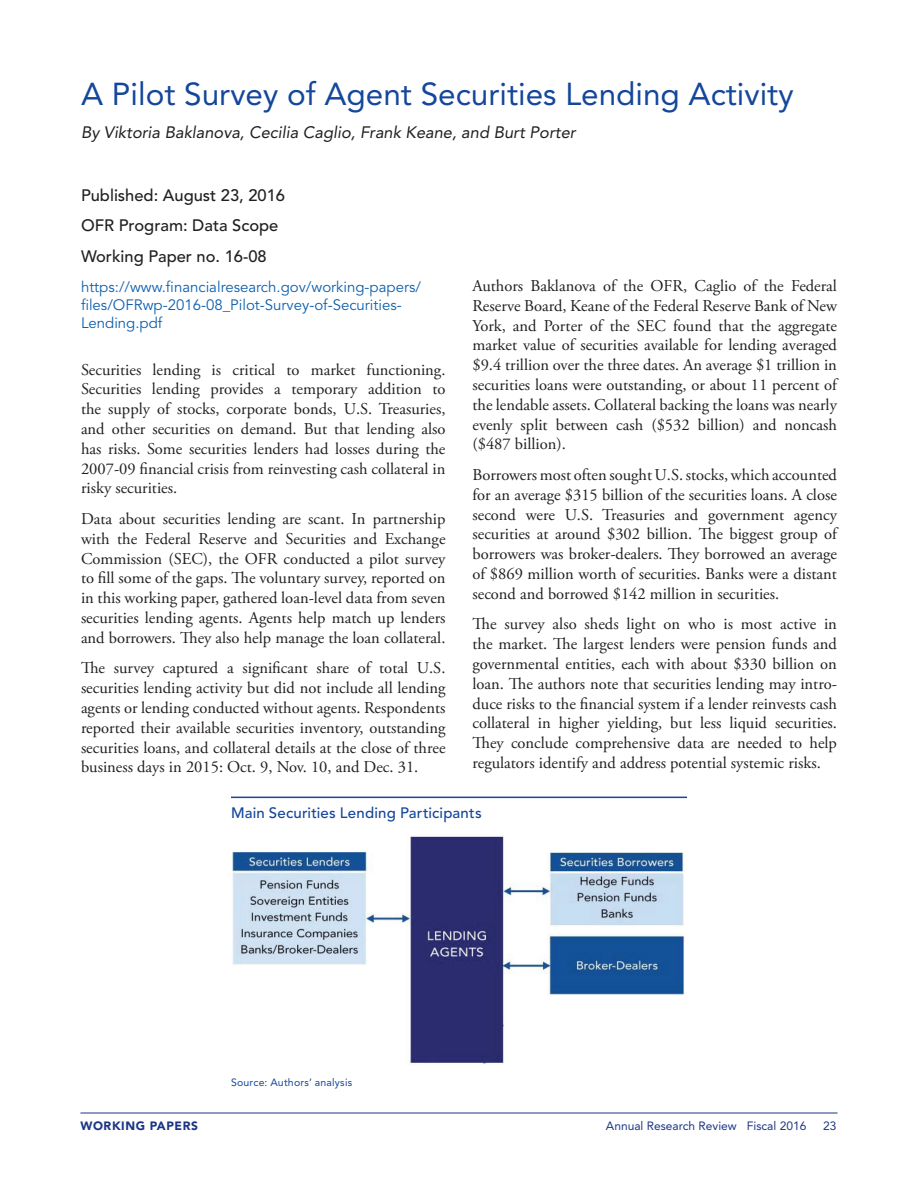
<style>
.page{position:relative;width:918px;height:1188px;background:#fff}
.page>*{position:absolute;margin:0;border:0;box-sizing:border-box;transform-origin:0 0}
.t1{font:31.5px "Avenir LT Std";color:#14469b}
.Body_text{font:16.5px/19.8px "Adobe Garamond Pro";color:#231f20;text-align:justify}
.Date{font:500 16.5px "Avenir LT Std";color:#231f20}
.Authors{font:italic 16.5px "Avenir LT Std";color:#231f20}
.website{font:15px/18px "Avenir LT Std";color:#0d60ae}
.Figure_title{font:500 15px "Avenir LT Std";letter-spacing:.01em;color:#14469b}
.t2{font:12px "Avenir LT Std";color:#1c3685}
.t3{font:900 12px "Avenir LT Std";letter-spacing:.05em;color:#1c3685}
.Sources{font:10.5px "Avenir LT Std";letter-spacing:.02em;color:#14469b}
</style>
<div class="page">
<hr style="left:80px;top:1113px;width:758px;height:1px;background:#1c3685">
<img style="left:232px;top:836px;width:452px;height:229px">
<hr style="left:231px;top:797px;width:456px;height:1px;background:#14469b">
<p class="t1" style="left:81px;top:76px;width:714px">A Pilot Survey of Agent Securities Lending Activity</p>
<p class="Authors" style="left:81px;top:123px;width:496px">By Viktoria Baklanova, Cecilia Caglio, Frank Keane, and Burt Porter</p>
<p class="Date" style="left:81px;top:185px;width:206px">Published: August 23, 2016</p>
<p class="Date" style="left:81px;top:216px;width:199px">OFR Program: Data Scope</p>
<p class="Date" style="left:81px;top:247px;width:187px">Working Paper no. 16-08</p>
<p class="website" style="left:81px;top:278px;width:341px">https://www.financialresearch.gov/working-papers/ files/OFRwp-2016-08_Pilot-Survey-of-Securities-<br>Lending.pdf</p>
<p class="Body_text" style="left:81px;top:360px;width:366px">Securities lending is critical to market functioning.<br>Securities lending provides a temporary addition to the supply of stocks, corporate bonds, U.S. Treasuries, and other securities on demand. But that lending also has risks. Some securities lenders had losses during the 2007-09 financial crisis from reinvesting cash collateral in risky securities.</p>
<p class="Body_text" style="left:81px;top:510px;width:366px">Data about securities lending are scant. In partnership with the Federal Reserve and Securities and Exchange Commission (SEC), the OFR conducted a pilot survey to fill some of the gaps. The voluntary survey, reported on in this working paper, gathered loan-level data from seven securities lending agents. Agents help match up lenders and borrowers. They also help manage the loan collateral.</p>
<p class="Body_text" style="left:81px;top:659px;width:366px">The survey captured a significant share of total U.S. securities lending activity but did not include all lending agents or lending conducted without agents. Respondents reported their available securities inventory, outstanding securities loans, and collateral details at the close of three business days in 2015: Oct. 9, Nov. 10, and Dec. 31.</p>
<p class="Body_text" style="left:472px;top:276px;width:366px">Authors Baklanova of the OFR, Caglio of the Federal Reserve Board, Keane of the Federal Reserve Bank of New York, and Porter of the SEC found that the aggregate market value of securities available for lending averaged $9.4 trillion over the three dates. An average $1 trillion in securities loans were outstanding, or about 11 percent of the lendable assets. Collateral backing the loans was nearly evenly split between cash ($532 billion) and noncash ($487 billion).</p>
<p class="Body_text" style="left:472px;top:465px;width:366px">Borrowers most often sought U.S. stocks, which accounted for an average $315 billion of the securities loans. A close second were U.S. Treasuries and government agency securities at around $302 billion. The biggest group of borrowers was broker-dealers. They borrowed an average of $869 million worth of securities. Banks were a distant second and borrowed $142 million in securities.</p>
<p class="Body_text" style="left:472px;top:615px;width:366px">The survey also sheds light on who is most active in the market. The largest lenders were pension funds and governmental entities, each with about $330 billion on loan. The authors note that securities lending may intro&shy;duce risks to the financial system if a lender reinvests cash collateral in higher yielding, but less liquid securities.<br>They conclude comprehensive data are needed to help regulators identify and address potential systemic risks.</p>
<p class="Figure_title" style="left:231px;top:804px;width:252px">Main Securities Lending Participants</p>
<p class="Sources" style="left:231px;top:1076px;width:123px">Source: Authors’ analysis</p>
<p class="t3" style="left:80px;top:1118px;width:119px">WORKING PAPERS</p>
<p class="t2" style="left:606px;top:1118px;width:202px">Annual Research Review Fiscal 2016</p>
<p class="t2" style="left:823px;top:1118px;width:15px">23</p>
</div>
